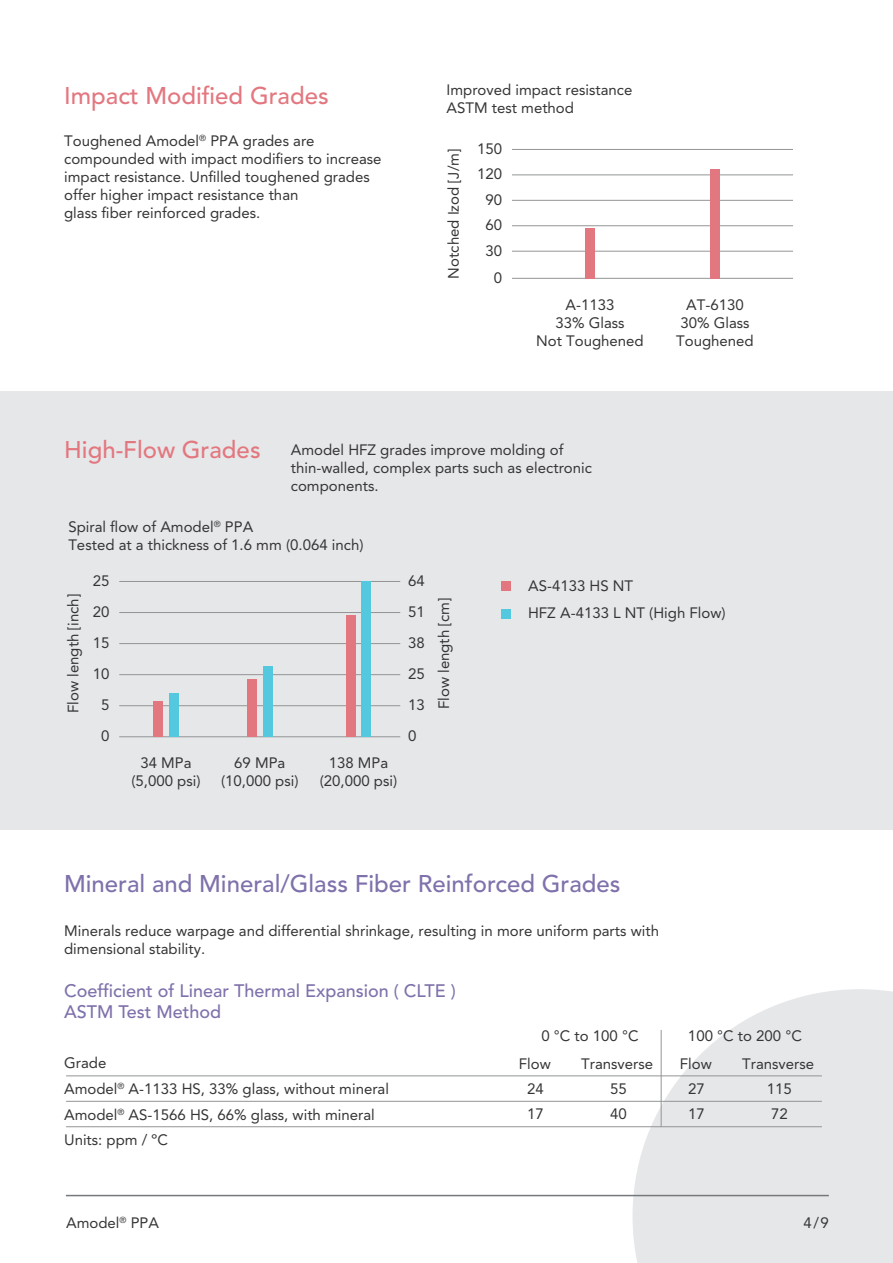
<style>
.page{position:relative;width:893px;height:1263px;background:#fff}
.page>*{position:absolute;margin:0;border:0;box-sizing:border-box;transform-origin:0 0}
.t1{font:500 24px "Avenir LT Pro";color:#7f71ab}
.t2{font:500 24px "Avenir LT Pro";color:#e3777f}
.t3{font:500 18px/21.6px "Avenir LT Pro";color:#7f71ab}
.t4{font:15px/18px "Avenir LT Pro";color:#363536}
</style>
<div class="page">
<div style="left:0;top:391px;width:893px;height:439px;background:#e6e7e9"></div>
<svg style="left:632px;top:989px;width:261px;height:274px;fill:#e6e7e9"></svg>
<hr style="left:66px;top:1195px;width:763px;height:1px;background:#76797b">
<hr style="left:512px;top:149px;width:281px;height:1px;background:#939595">
<hr style="left:512px;top:174px;width:281px;height:1px;background:#939595">
<hr style="left:512px;top:200px;width:281px;height:1px;background:#939595">
<hr style="left:512px;top:225px;width:281px;height:1px;background:#939595">
<hr style="left:512px;top:251px;width:281px;height:1px;background:#939595">
<hr style="left:512px;top:278px;width:281px;height:1px;background:#939595">
<div style="left:585px;top:228px;width:9px;height:50px;background:#e3777f"></div>
<div style="left:710px;top:169px;width:10px;height:109px;background:#e3777f"></div>
<hr style="left:119px;top:581px;width:281px;height:1px;background:#939595">
<hr style="left:119px;top:612px;width:281px;height:1px;background:#939595">
<hr style="left:119px;top:643px;width:281px;height:1px;background:#939595">
<hr style="left:119px;top:674px;width:281px;height:1px;background:#939595">
<hr style="left:119px;top:705px;width:281px;height:1px;background:#939595">
<hr style="left:119px;top:736px;width:281px;height:1px;background:#939595">
<div style="left:154px;top:701px;width:9px;height:36px;background:#e3777f"></div>
<div style="left:169px;top:694px;width:9px;height:43px;background:#54c8df"></div>
<div style="left:247px;top:679px;width:9px;height:58px;background:#e3777f"></div>
<div style="left:263px;top:667px;width:9px;height:70px;background:#54c8df"></div>
<div style="left:346px;top:615px;width:9px;height:122px;background:#e3777f"></div>
<div style="left:362px;top:581px;width:9px;height:156px;background:#54c8df"></div>
<hr style="left:66px;top:1075px;width:756px;height:1px;background:#939595">
<hr style="left:66px;top:1101px;width:756px;height:1px;background:#939595">
<hr style="left:66px;top:1126px;width:756px;height:1px;background:#939595">
<hr style="left:661px;top:1030px;width:1px;height:97px;background:#939595">
<div style="left:501px;top:581px;width:9px;height:9px;background:#e3777f"></div>
<div style="left:501px;top:609px;width:9px;height:9px;background:#54c8df"></div>
<h1 class="t2" style="left:64px;top:81px;width:266px">Impact Modified Grades</h1>
<p class="t4" style="left:64px;top:131px;width:319px">Toughened Amodel<sup>®</sup> PPA grades are compounded with impact modifiers to increase impact resistance. Unfilled toughened grades offer higher impact resistance than<br>glass fiber reinforced grades.</p>
<p class="t4" style="left:446px;top:81px;width:187px">Improved impact resistance<br>ASTM test method</p>
<p class="t4" style="left:444px;top:278px;width:131px;rotate:-90deg">Notched Izod [J/m]</p>
<p class="t4" style="left:536px;top:296px;width:109px;text-align:center">A-1133<br>33% Glass<br>Not Toughened</p>
<p class="t4" style="left:676px;top:296px;width:79px;text-align:center">AT-6130<br>30% Glass<br>Toughened</p>
<p class="t4" style="left:477px;top:136px;width:27px;line-height:25.3px;text-align:center">150<br>120<br>90<br>60<br>30</p>
<p class="t4" style="left:494px;top:268px;width:10px">0</p>
<h1 class="t2" style="left:64px;top:435px;width:198px">High-Flow Grades</h1>
<p class="t4" style="left:291px;top:440px;width:303px">Amodel HFZ grades improve molding of thin-walled, complex parts such as electronic components.</p>
<p class="t4" style="left:68px;top:518px;width:297px">Spiral flow of Amodel<sup>®</sup> PPA<br>Tested at a thickness of 1.6 mm (0.064 inch)</p>
<p class="t4" style="left:93px;top:565px;width:18px;line-height:31px;text-align:center">25<br>20<br>15<br>10<br>5<br>0</p>
<p class="t4" style="left:408px;top:565px;width:18px;line-height:31px;text-align:justify">64<br>51<br>38<br>25<br>13<br>0</p>
<p class="t4" style="left:64px;top:713px;width:120px;rotate:-90deg">Flow length [inch]</p>
<p class="t4" style="left:435px;top:709px;width:113px;rotate:-90deg">Flow length [cm]</p>
<p class="t4" style="left:131px;top:754px;width:71px;text-align:center">34 MPa (5,000 psi)</p>
<p class="t4" style="left:221px;top:754px;width:79px;text-align:center">69 MPa (10,000 psi)</p>
<p class="t4" style="left:320px;top:754px;width:79px;text-align:center">138 MPa (20,000 psi)</p>
<p class="t4" style="left:528px;top:571px;width:199px;line-height:27.6px">AS-4133 HS NT<br>HFZ A-4133 L NT (High Flow)</p>
<h1 class="t1" style="left:64px;top:870px;width:558px">Mineral and Mineral/Glass Fiber Reinforced Grades</h1>
<p class="t4" style="left:64px;top:922px;width:596px">Minerals reduce warpage and differential shrinkage, resulting in more uniform parts with dimensional stability.</p>
<p class="t3" style="left:64px;top:980px;width:393px">Coefficient of Linear Thermal Expansion ( CLTE )<br>ASTM Test Method</p>
<p class="t4" style="left:64px;top:1050px;width:326px;line-height:25.7px">Grade<br>Amodel<sup>®</sup> A-1133 HS, 33% glass, without mineral<br>Amodel<sup>®</sup> AS-1566 HS, 66% glass, with mineral<br>Units: ppm / ºC</p>
<p class="t4" style="left:519px;top:1022px;width:121px;line-height:27.2px;text-indent:22px">0 °C to 100 °C<br>Flow</p>
<p class="t4" style="left:527px;top:1076px;width:18px;line-height:25.2px">24<br>17</p>
<p class="t4" style="left:610px;top:1076px;width:18px;line-height:25.2px">55<br>40</p>
<p class="t4" style="left:688px;top:1076px;width:18px;line-height:25.2px">27<br>17</p>
<p class="t4" style="left:767px;top:1076px;width:27px;line-height:25.2px">115<br>72</p>
<p class="t4" style="left:688px;top:1027px;width:116px">100 °C to 200 °C</p>
<p class="t4" style="left:581px;top:1054px;width:73px">Transverse</p>
<p class="t4" style="left:680px;top:1054px;width:33px">Flow</p>
<p class="t4" style="left:742px;top:1054px;width:73px">Transverse</p>
<p class="t4" style="left:66px;top:1213px;width:94px">Amodel<sup>®</sup> PPA</p>
<p class="t4" style="left:804px;top:1213px;width:27px">4/9</p>
</div>
